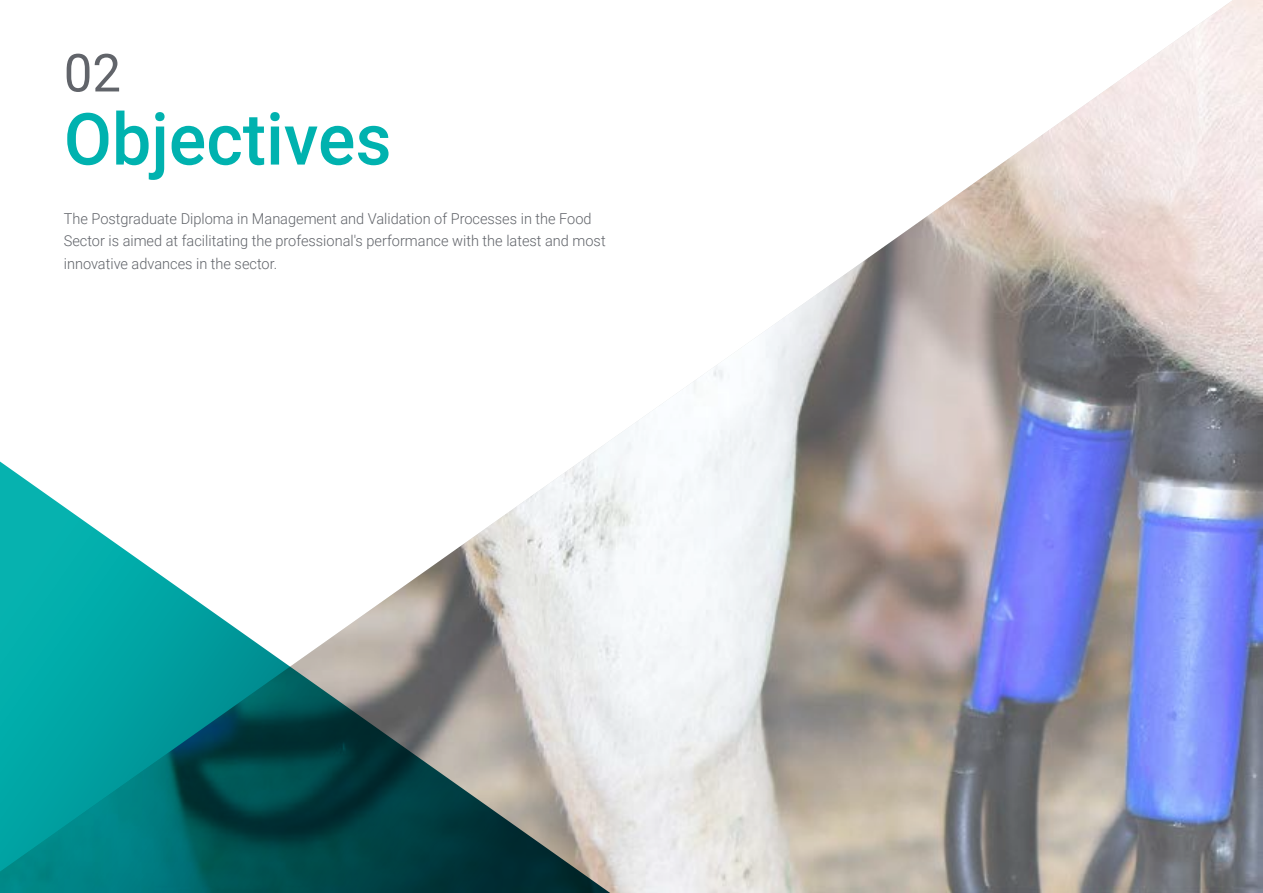
<style>
.page{position:relative;width:1263px;height:893px;background:#fff}
.page>*{position:absolute;margin:0;border:0;box-sizing:border-box;transform-origin:0 0}
.t1{font:500 72px "Roboto";color:#00b2af}
.t2{font:52.5px "Roboto";color:#61646a}
.t3{font:300 15px/22.5px "Roboto";color:#61646a}
</style>
<div class="page">
<img style="left:603px;top:0;width:660px;height:893px">
<svg style="left:0;top:446px;width:640px;height:447px"></svg>
<h2 class="t2" style="left:64px;top:36px;width:59px">02</h2>
<h1 class="t1" style="left:64px;top:89px;width:329px">Objectives</h1>
<p class="t3" style="left:64px;top:207px;width:543px">The Postgraduate Diploma in Management and Validation of Processes in the Food<br>Sector is aimed at facilitating the professional's performance with the latest and most innovative advances in the sector.</p>
</div>
